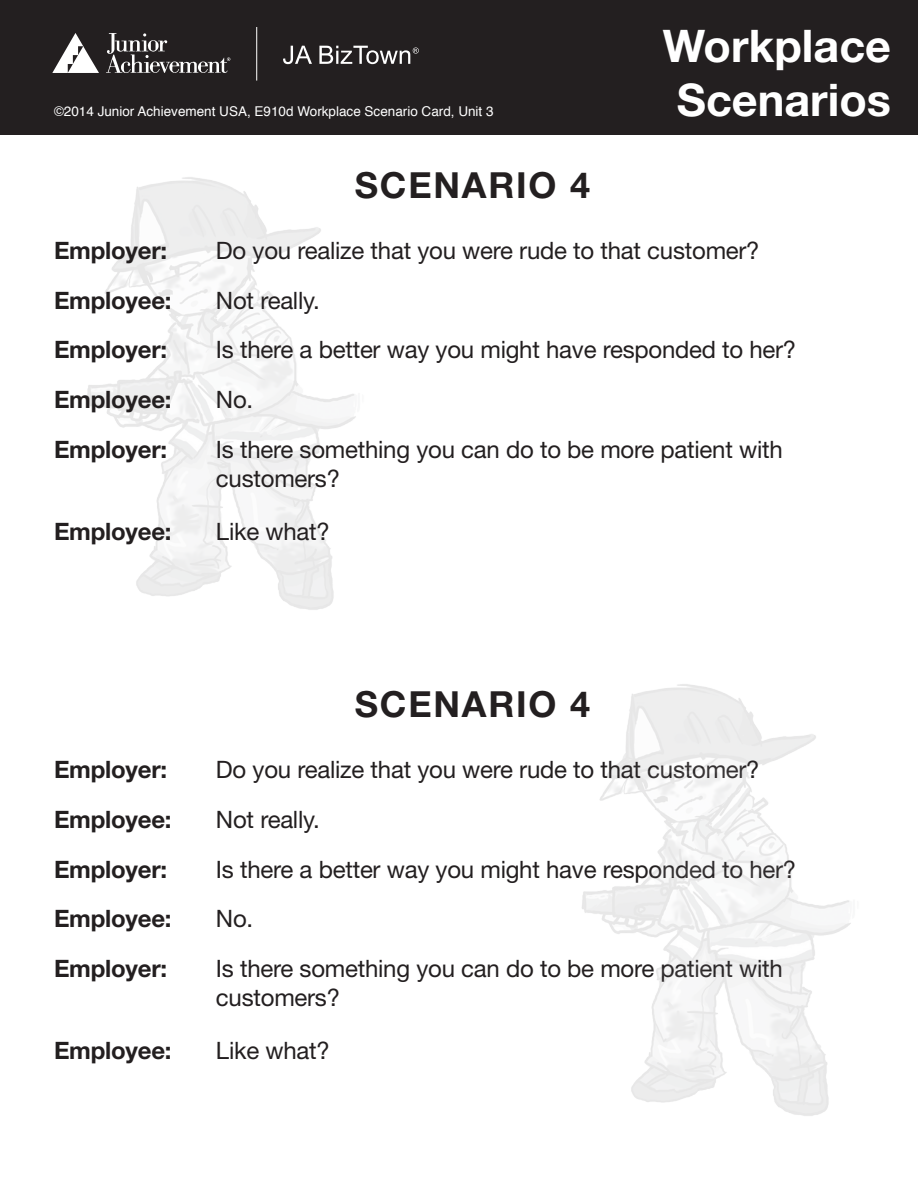
<style>
.page{position:relative;width:918px;height:1188px;background:#fff}
.page>*{position:absolute;margin:0;border:0;box-sizing:border-box;transform-origin:0 0}
.t1{font:700 45px "Helvetica Neue";color:#fff}
.t2{font:700 36px "Helvetica Neue";letter-spacing:.05em;color:#231f20}
.t3{font:24px/28.8px "Helvetica Neue";letter-spacing:-.01em;color:#231f20}
.t4{font:700 24px "Helvetica Neue";letter-spacing:-.01em;color:#231f20}
.t5{font:13.5px "Helvetica";color:#fff}
</style>
<div class="page">
<div style="left:0;top:0;width:918px;height:134px;background:#231f20"></div>
<hr style="left:256px;top:27px;width:1px;height:54px;background:#fff">
<svg style="left:283px;top:46px;width:29px;height:18px"></svg>
<svg style="left:319px;top:46px;width:100px;height:18px"></svg>
<svg style="left:106px;top:33px;width:124px;height:40px"></svg>
<svg style="left:52px;top:33px;width:47px;height:40px"></svg>
<img style="left:87px;top:177px;width:269px;height:433px">
<img style="left:582px;top:684px;width:269px;height:432px">
<p class="t5" style="left:54px;top:101px;width:441px">©2014 Junior Achievement USA, E910d Workplace Scenario Card, Unit 3</p>
<p class="t2" style="left:355px;top:162px;width:237px">SCENARIO 4</p>
<p class="t1" style="left:663px;top:18px;width:230px">Workplace</p>
<p class="t1" style="left:677px;top:72px;width:216px">Scenarios</p>
<p class="t4" style="left:54px;top:235px;width:115px">Employer:</p>
<p class="t3" style="left:216px;top:235px;width:545px">Do you realize that you were rude to that customer?</p>
<p class="t4" style="left:54px;top:285px;width:119px">Employee:</p>
<p class="t3" style="left:216px;top:285px;width:105px">Not really.</p>
<p class="t4" style="left:54px;top:335px;width:115px">Employer:</p>
<p class="t3" style="left:216px;top:335px;width:582px">Is there a better way you might have responded to her?</p>
<p class="t4" style="left:54px;top:385px;width:119px">Employee:</p>
<p class="t3" style="left:216px;top:385px;width:39px">No.</p>
<p class="t4" style="left:54px;top:435px;width:115px">Employer:</p>
<p class="t3" style="left:216px;top:435px;width:568px">Is there something you can do to be more patient with customers?</p>
<p class="t4" style="left:54px;top:517px;width:119px">Employee:</p>
<p class="t3" style="left:216px;top:517px;width:115px">Like what?</p>
<p class="t2" style="left:355px;top:682px;width:237px">SCENARIO 4</p>
<p class="t4" style="left:54px;top:755px;width:115px">Employer:</p>
<p class="t3" style="left:216px;top:755px;width:545px">Do you realize that you were rude to that customer?</p>
<p class="t4" style="left:54px;top:804px;width:119px">Employee:</p>
<p class="t3" style="left:216px;top:805px;width:105px">Not really.</p>
<p class="t4" style="left:54px;top:854px;width:115px">Employer:</p>
<p class="t3" style="left:216px;top:854px;width:582px">Is there a better way you might have responded to her?</p>
<p class="t4" style="left:54px;top:904px;width:119px">Employee:</p>
<p class="t3" style="left:216px;top:904px;width:39px">No.</p>
<p class="t4" style="left:54px;top:954px;width:115px">Employer:</p>
<p class="t3" style="left:216px;top:954px;width:568px">Is there something you can do to be more patient with customers?</p>
<p class="t4" style="left:54px;top:1036px;width:119px">Employee:</p>
<p class="t3" style="left:216px;top:1036px;width:115px">Like what?</p>
</div>
